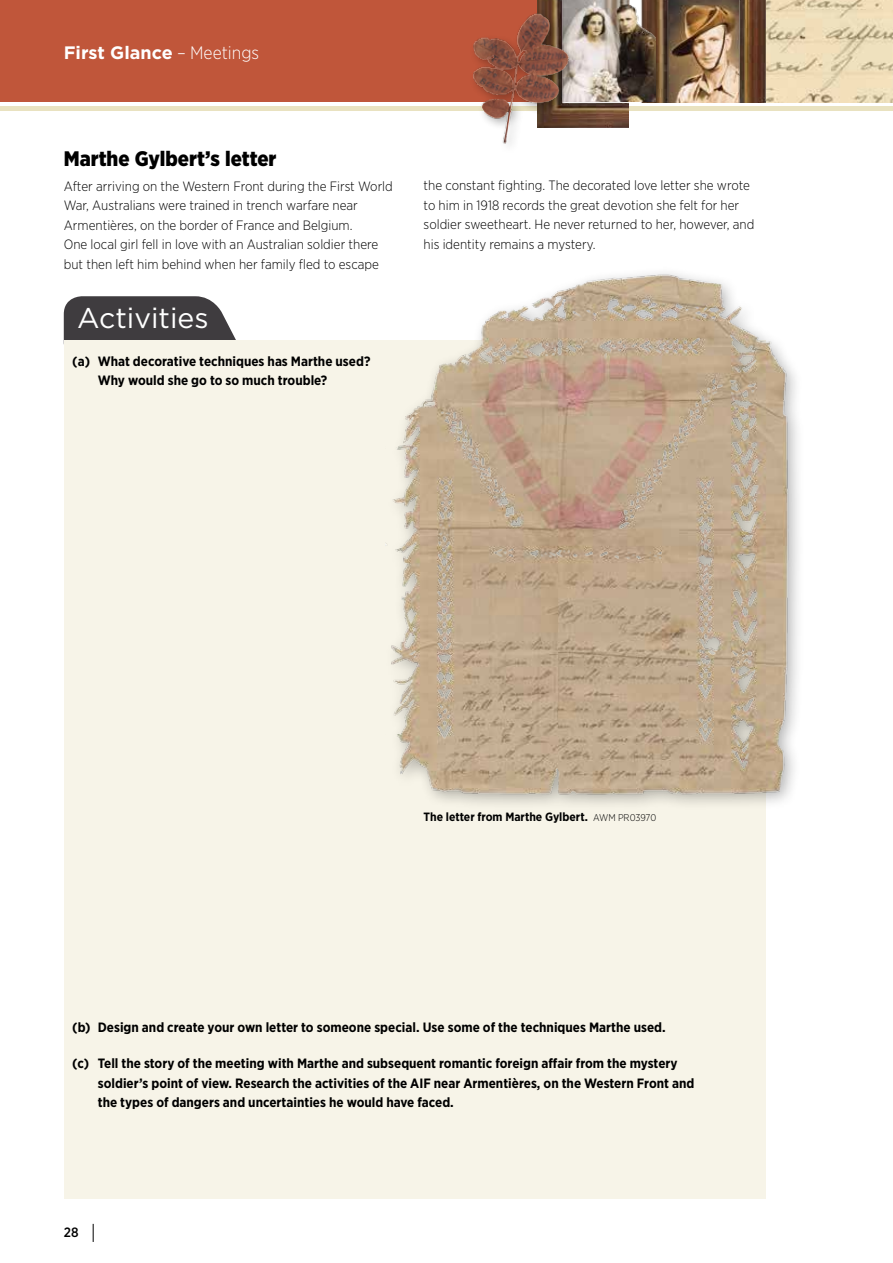
<style>
.page{position:relative;width:893px;height:1263px;background:#fff}
.page>*{position:absolute;margin:0;border:0;box-sizing:border-box;transform-origin:0 0}
.t1{font:28.5px "Gotham";color:#fff}
.t2{font:900 21px "Gotham Narrow";color:#000}
.t3{font:700 18px "Gotham";color:#fff}
.t4{font:300 13.5px/19.5px "Gotham Narrow";color:#000}
.t5{font:700 13.5px/19.5px "Gotham Narrow";color:#000}
.t6{font:500 13.5px "Gotham Narrow";color:#000}
.t7{font:700 12px "Gotham Narrow";color:#000}
.s1{font-family:"Gotham Narrow";font-weight:300}
.s2{font-weight:300;font-size:9.75px}
</style>
<div class="page">
<div style="left:0;top:0;width:600px;height:102px;background:#c0563a"></div>
<img style="left:765px;top:0;width:128px;height:102px">
<img style="left:671px;top:0;width:65px;height:102px">
<div style="left:0;top:106px;width:893px;height:5px;background:#e9e2c0"></div>
<img style="left:656px;top:0;width:15px;height:102px">
<img style="left:736px;top:0;width:29px;height:102px">
<img style="left:629px;top:0;width:27px;height:102px">
<img style="left:572px;top:0;width:57px;height:128px">
<div style="left:469px;top:10px;width:112px;height:145px;background:#000;opacity:.3"></div>
<img style="left:470px;top:0;width:102px;height:146px">
<svg style="left:93px;top:1224px;width:1px;height:18px"></svg>
<svg style="left:64px;top:296px;width:183px;height:45px;background:#5d5b5d"></svg>
<div style="left:64px;top:341px;width:701px;height:858px;background:#f7f4e8"></div>
<div style="left:378px;top:265px;width:427px;height:546px;background:#000;opacity:.3"></div>
<img style="left:385px;top:269px;width:409px;height:531px">
<h3 class="t3" style="left:64px;top:42px;width:197px">First Glance <span class="s1">– Meetings</span></h3>
<h2 class="t2" style="left:64px;top:145px;width:214px">Marthe Gylbert’s letter</h2>
<p class="t4" style="left:64px;top:176px;width:331px">After arriving on the Western Front during the First World War, Australians were trained in trench warfare near Armentières, on the border of France and Belgium.<br>One local girl fell in love with an Australian soldier there but then left him behind when her family fled to escape</p>
<p class="t4" style="left:424px;top:176px;width:332px">the constant fighting. The decorated love letter she wrote to him in 1918 records the great devotion she felt for her soldier sweetheart. He never returned to her, however, and his identity remains a mystery.</p>
<h1 class="t1" style="left:77px;top:302px;width:133px">Activities</h1>
<p class="t5" style="left:98px;top:351px;width:274px;text-indent:-26px">(a) What decorative techniques has Marthe used?<br>Why would she go to so much trouble?</p>
<p class="t7" style="left:424px;top:809px;width:234px">The letter from Marthe Gylbert. <span class="s2">AWM PR03970</span></p>
<p class="t5" style="left:72px;top:1017px;width:595px">(b) Design and create your own letter to someone special. Use some of the techniques Marthe used.</p>
<p class="t5" style="left:98px;top:1054px;width:598px;text-indent:-26px">(c) Tell the story of the meeting with Marthe and subsequent romantic foreign affair from the mystery soldier’s point of view. Research the activities of the AIF near Armentières, on the Western Front and the types of dangers and uncertainties he would have faced.</p>
<p class="t6" style="left:64px;top:1223px;width:16px">28</p>
</div>
